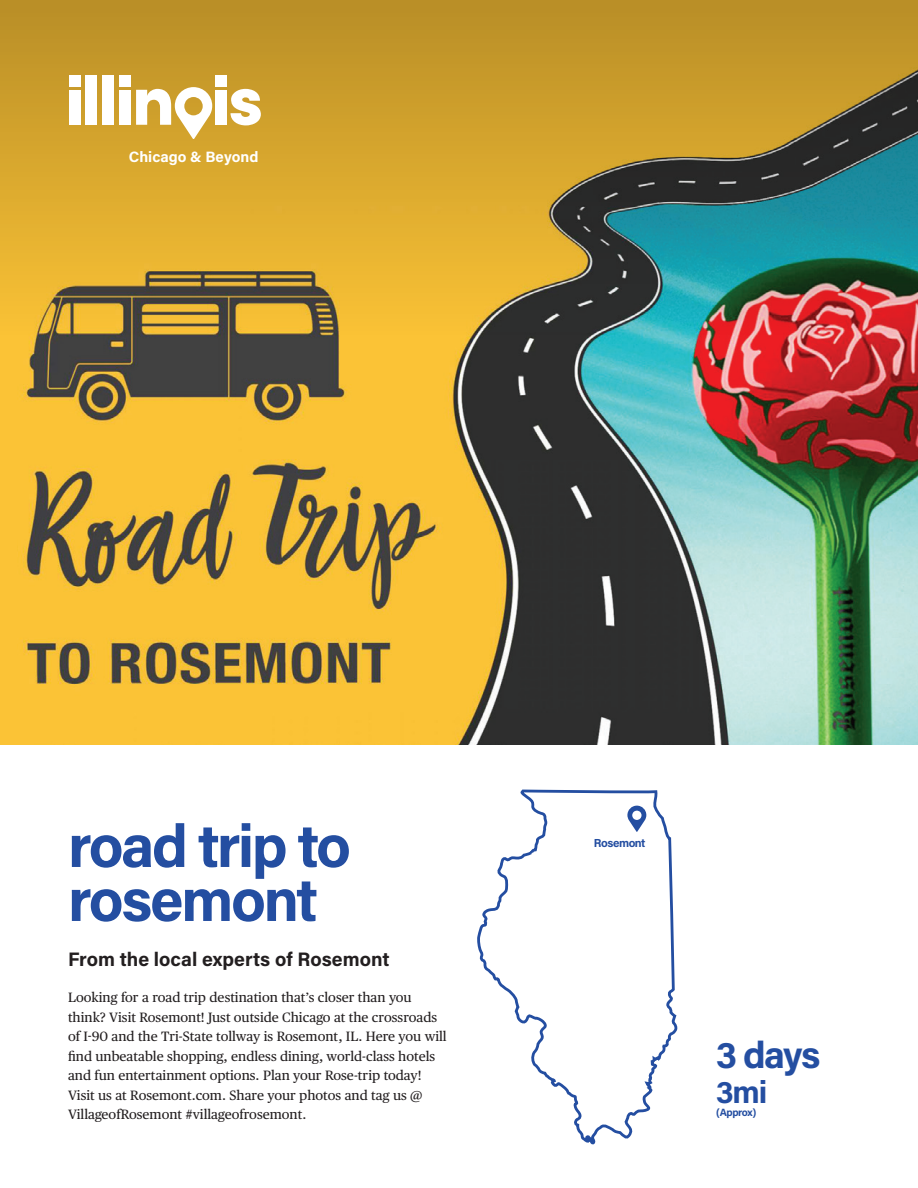
<style>
.page{position:relative;width:918px;height:1188px;background:#fff}
.page>*{position:absolute;margin:0;border:0;box-sizing:border-box;transform-origin:0 0}
.t1{font:700 60px/54px "Acumin Pro";letter-spacing:-.045em;color:#244ea1}
.t2{font:700 37.5px "Acumin Pro";color:#244ea1}
.t3{font:700 31.5px "Acumin Pro";color:#244ea1}
.t4{font:700 19.5px "Acumin Pro";color:#231f20}
.t5{font:700 15px "Acumin Pro";color:#fff}
.t6{font:13.5px/19.5px "Publico Text";color:#231f20}
.t7{font:700 11.7px "Acumin Pro";letter-spacing:-.04em;color:#244ea1}
.t8{font:700 10.5px "Acumin Pro";letter-spacing:-.04em;color:#244ea1}
</style>
<div class="page">
<img style="left:0;top:505px;width:918px;height:239px">
<svg style="left:0;top:0;width:918px;height:505px;background:#a58a40"></svg>
<svg style="left:477px;top:789px;width:201px;height:356px"></svg>
<div style="left:69px;top:90px;width:11px;height:35px;background:#fff"></div>
<div style="left:86px;top:75px;width:11px;height:50px;background:#fff"></div>
<div style="left:103px;top:75px;width:11px;height:50px;background:#fff"></div>
<div style="left:119px;top:90px;width:11px;height:35px;background:#fff"></div>
<div style="left:216px;top:90px;width:11px;height:35px;background:#fff"></div>
<svg style="left:231px;top:89px;width:30px;height:36px"></svg>
<div style="left:69px;top:75px;width:11px;height:11px;background:#fff"></div>
<div style="left:119px;top:75px;width:11px;height:11px;background:#fff"></div>
<div style="left:216px;top:75px;width:11px;height:11px;background:#fff"></div>
<svg style="left:136px;top:87px;width:76px;height:52px"></svg>
<p class="t5" style="left:129px;top:146px;width:131px">Chicago &amp; Beyond</p>
<h1 class="t1" style="left:68px;top:816px;width:284px">road trip to rosemont</h1>
<h3 class="t4" style="left:68px;top:945px;width:323px">From the local experts of Rosemont</h3>
<p class="t6" style="left:68px;top:987px;width:380px">Looking for a road trip destination that’s closer than you think? Visit Rosemont! Just outside Chicago at the crossroads of I-90 and the Tri-State tollway is Rosemont, IL. Here you will find unbeatable shopping, endless dining, world-class hotels and fun entertainment options. Plan your Rose-trip today!<br>Visit us at Rosemont.com. Share your photos and tag us @ VillageofRosemont #villageofrosemont.</p>
<p class="t7" style="left:594px;top:834px;width:53px">Rosemont</p>
<h2 class="t2" style="left:716px;top:1029px;width:106px">3 days</h2>
<h3 class="t3" style="left:716px;top:1070px;width:53px">3mi</h3>
<p class="t8" style="left:716px;top:1104px;width:42px">(Approx)</p>
</div>
